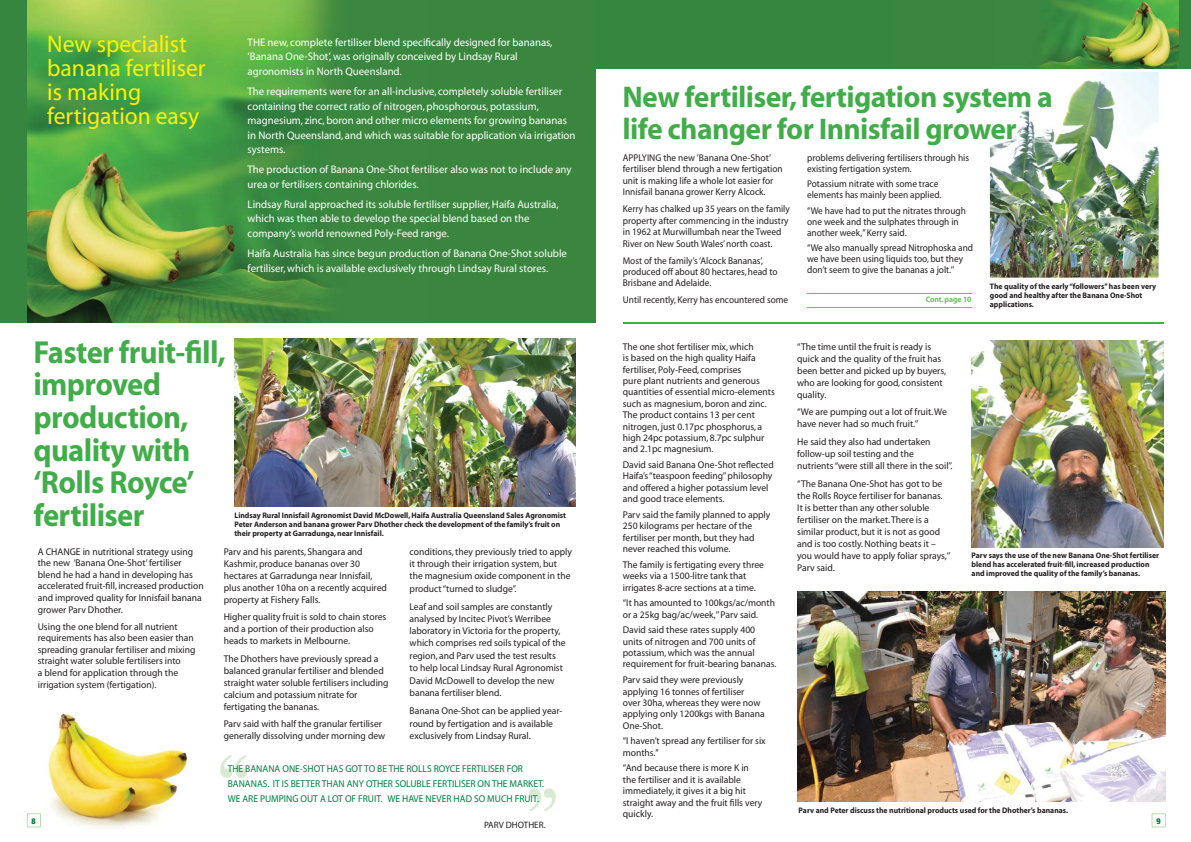
<style>
.page{position:relative;width:1191px;height:842px;background:#fff}
.page>*{position:absolute;margin:0;border:0;box-sizing:border-box;transform-origin:0 0}
.t1{font:100px "Bembo";color:#d8ebd2}
.t2{font:32px/32.5px "Myriad Headline";color:#41ad49;scale:.95 1}
.t3{font:30px/32px "Myriad Headline";color:#41ad49}
.t4{font:24px/24px "Myriad";color:#fff200}
.t5{font:11px/14.5px "Myriad";color:#fff}
.t6{font:10px/15px "Myriad";color:#00803f;scale:.95 1}
.t7{font:9.8px/11.4px "Myriad";color:#231f20}
.t8{font:9.8px/11.4px "Myriad";color:#231f20;scale:.95 1}
.t9{font:9.3px "Myriad";color:#231f20}
.t10{font:700 8px/9px "Myriad";color:#231f20;scale:.96 1}
.t11{font:8px "Myriad Headline";color:#6ec063}
.t12{font:900 condensed 8px "Helvetica Neue";color:#00803f}
</style>
<div class="page">
<img style="left:990px;top:72px;width:168px;height:206px">
<hr style="left:807px;top:293px;width:164px;height:1px;background:#6ec063">
<hr style="left:807px;top:307px;width:164px;height:1px;background:#6ec063">
<img style="left:36px;top:713px;width:151px;height:115px">
<img style="left:234px;top:338px;width:341px;height:168px">
<div style="left:0;top:0;width:595px;height:322px;background:#378640"></div>
<img style="left:27px;top:0;width:309px;height:322px">
<svg style="left:27px;top:814px;width:14px;height:13px"></svg>
<img style="left:971px;top:341px;width:192px;height:206px">
<img style="left:797px;top:591px;width:368px;height:210px">
<svg style="left:1151px;top:814px;width:14px;height:13px"></svg>
<div style="left:595px;top:0;width:596px;height:68px;background:#378640"></div>
<img style="left:1037px;top:0;width:141px;height:68px">
<hr style="left:623px;top:323px;width:540px;height:1px;background:#41ad49">
<h3 class="t4" style="left:47px;top:34px;width:160px">New specialist banana fertiliser is making fertigation easy</h3>
<p class="t5" style="left:248px;top:36px;width:306px">THE new, complete fertiliser blend specifically designed for bananas, ‘Banana One-Shot’, was originally conceived by Lindsay Rural agronomists in North Queensland.</p>
<p class="t5" style="left:248px;top:85px;width:329px">The requirements were for an all-inclusive, completely soluble fertiliser containing the correct ratio of nitrogen, phosphorous, potassium, magnesium, zinc, boron and other micro elements for growing bananas in North Queensland, and which was suitable for application via irrigation systems.</p>
<p class="t5" style="left:248px;top:163px;width:325px">The production of Banana One-Shot fertiliser also was not to include any urea or fertilisers containing chlorides.</p>
<p class="t5" style="left:248px;top:198px;width:312px">Lindsay Rural approached its soluble fertiliser supplier, Haifa Australia, which was then able to develop the special blend based on the company’s world renowned Poly-Feed range.</p>
<p class="t5" style="left:248px;top:247px;width:321px">Haifa Australia has since begun production of Banana One-Shot soluble fertiliser, which is available exclusively through Lindsay Rural stores.</p>
<h3 class="t3" style="left:623px;top:83px;width:431px">New fertiliser, fertigation system a life changer for Innisfail grower</h3>
<p class="t8" style="left:623px;top:153px;width:170px">APPLYING the new ‘Banana One-Shot’ fertiliser blend through a new fertigation unit is making life a whole lot easier for Innisfail banana grower Kerry Alcock.</p>
<p class="t8" style="left:623px;top:204px;width:177px">Kerry has chalked up 35 years on the family property after commencing in the industry in 1962 at Murwillumbah near the Tweed River on New South Wales’ north coast.</p>
<p class="t8" style="left:623px;top:255px;width:164px">Most of the family’s ‘Alcock Bananas’, produced off about 80 hectares, head to<br>Brisbane and Adelaide.</p>
<p class="t8" style="left:623px;top:295px;width:176px">Until recently, Kerry has encountered some</p>
<p class="t8" style="left:807px;top:153px;width:172px;line-height:11px">problems delivering fertilisers through his existing fertigation system.</p>
<p class="t8" style="left:807px;top:179px;width:143px;line-height:11px">Potassium nitrate with some trace elements has mainly been applied.</p>
<p class="t8" style="left:807px;top:206px;width:169px;line-height:11px">“We have had to put the nitrates through one week and the sulphates through in another week,’’ Kerry said.</p>
<p class="t8" style="left:807px;top:243px;width:176px;line-height:11px">“We also manually spread Nitrophoska and we have been using liquids too, but they don’t seem to give the bananas a jolt.’’</p>
<p class="t10" style="left:990px;top:282px;width:175px">The quality of the early “followers’’ has been very good and healthy after the Banana One-Shot applications.</p>
<p class="t11" style="left:925px;top:296px;width:47px">Cont. page 10</p>
<h2 class="t2" style="left:34px;top:339px;width:203px">Faster fruit-fill, improved production, quality with ‘Rolls Royce’ fertiliser</h2>
<p class="t7" style="left:623px;top:342px;width:153px">The one shot fertiliser mix, which<br>is based on the high quality Haifa fertiliser, Poly-Feed, comprises<br>pure plant nutrients and generous quantities of essential micro-elements such as magnesium, boron and zinc.<br>The product contains 13 per cent nitrogen, just 0.17pc phosphorus, a high 24pc potassium, 8.7pc sulphur and 2.1pc magnesium.</p>
<p class="t7" style="left:623px;top:460px;width:152px">David said Banana One-Shot reflected Haifa’s “teaspoon feeding’’ philosophy and offered a higher potassium level and good trace elements.</p>
<p class="t7" style="left:623px;top:510px;width:149px">Parv said the family planned to apply<br>250 kilograms per hectare of the fertiliser per month, but they had never reached this volume.</p>
<p class="t7" style="left:623px;top:559px;width:143px">The family is fertigating every three weeks via a 1500-litre tank that irrigates 8-acre sections at a time.</p>
<p class="t7" style="left:623px;top:598px;width:154px">“It has amounted to 100kgs/ac/month or a 25kg bag/ac/week,’’ Parv said.</p>
<p class="t7" style="left:623px;top:625px;width:155px">David said these rates supply 400 units of nitrogen and 700 units of potassium, which was the annual requirement for fruit-bearing bananas.</p>
<p class="t7" style="left:623px;top:675px;width:143px">Parv said they were previously applying 16 tonnes of fertiliser<br>over 30ha, whereas they were now applying only 1200kgs with Banana<br>One-Shot.</p>
<p class="t7" style="left:623px;top:736px;width:144px">“I haven’t spread any fertiliser for six months.’’</p>
<p class="t7" style="left:623px;top:763px;width:141px">“And because there is more K in the fertiliser and it is available immediately, it gives it a big hit straight away and the fruit fills very quickly.</p>
<p class="t10" style="left:234px;top:511px;width:347px">Lindsay Rural Innisfail Agronomist David McDowell, Haifa Australia Queensland Sales Agronomist<br>Peter Anderson and banana grower Parv Dhother check the development of the family’s fruit on their property at Garradunga, near Innisfail.</p>
<p class="t7" style="left:38px;top:546px;width:167px">A CHANGE in nutritional strategy using the new ‘Banana One-Shot’ fertiliser blend he had a hand in developing has accelerated fruit-fill, increased production and improved quality for Innisfail banana grower Parv Dhother.</p>
<p class="t7" style="left:38px;top:621px;width:159px">Using the one blend for all nutrient requirements has also been easier than spreading granular fertiliser and mixing straight water soluble fertilisers into<br>a blend for application through the irrigation system (fertigation).</p>
<p class="t7" style="left:224px;top:546px;width:165px;line-height:12px">Parv and his parents, Shangara and Kashmir, produce bananas over 30 hectares at Garradunga near Innisfail, plus another 10ha on a recently acquired property at Fishery Falls.</p>
<p class="t7" style="left:224px;top:612px;width:164px;line-height:12px">Higher quality fruit is sold to chain stores and a portion of their production also heads to markets in Melbourne.</p>
<p class="t7" style="left:224px;top:653px;width:166px;line-height:12px">The Dhothers have previously spread a balanced granular fertiliser and blended straight water soluble fertilisers including calcium and potassium nitrate for fertigating the bananas.</p>
<p class="t7" style="left:224px;top:719px;width:163px;line-height:12px">Parv said with half the granular fertiliser generally dissolving under morning dew</p>
<p class="t7" style="left:409px;top:546px;width:164px;line-height:12.3px">conditions, they previously tried to apply it through their irrigation system, but the magnesium oxide component in the product “turned to sludge’’.</p>
<p class="t7" style="left:409px;top:601px;width:158px;line-height:12.4px">Leaf and soil samples are constantly analysed by Incitec Pivot’s Werribee laboratory in Victoria for the property, which comprises red soils typical of the region, and Parv used the test results to help local Lindsay Rural Agronomist David McDowell to develop the new banana fertiliser blend.</p>
<p class="t7" style="left:409px;top:705px;width:154px;line-height:12.5px">Banana One-Shot can be applied year&shy;round by fertigation and is available exclusively from Lindsay Rural.</p>
<h1 class="t1" style="left:213px;top:754px;width:42px">‘‘</h1>
<p class="t6" style="left:228px;top:762px;width:334px">THE BANANA ONE-SHOT HAS GOT TO BE THE ROLLS ROYCE FERTILISER FOR<br>BANANAS. IT IS BETTER THAN ANY OTHER SOLUBLE FERTILISER ON THE MARKET.<br>WE ARE PUMPING OUT A LOT OF FRUIT. WE HAVE NEVER HAD SO MUCH FRUIT.</p>
<p class="t9" style="left:484px;top:822px;width:63px">PARV DHOTHER.</p>
<h1 class="t1" style="left:562px;top:813px;width:42px;rotate:-180deg">‘‘</h1>
<p class="t12" style="left:32px;top:816px;width:6px">8</p>
<p class="t7" style="left:797px;top:341px;width:150px;line-height:12px">“The time until the fruit is ready is quick and the quality of the fruit has been better and picked up by buyers, who are looking for good, consistent quality.</p>
<p class="t7" style="left:797px;top:407px;width:151px;line-height:12px">“We are pumping out a lot of fruit. We have never had so much fruit.’’</p>
<p class="t7" style="left:797px;top:437px;width:157px;line-height:12px">He said they also had undertaken follow-up soil testing and the nutrients “were still all there in the soil’’.</p>
<p class="t7" style="left:797px;top:478px;width:155px;line-height:12px">“The Banana One-Shot has got to be the Rolls Royce fertiliser for bananas.<br>It is better than any other soluble fertiliser on the market. There is a similar product, but it is not as good and is too costly. Nothing beats it – you would have to apply foliar sprays,’’ Parv said.</p>
<p class="t10" style="left:971px;top:551px;width:197px">Parv says the use of the new Banana One-Shot fertiliser blend has accelerated fruit-fill, increased production and improved the quality of the family’s bananas.</p>
<p class="t10" style="left:798px;top:806px;width:282px">Parv and Peter discuss the nutritional products used for the Dhother’s bananas.</p>
<p class="t12" style="left:1156px;top:816px;width:6px">9</p>
</div>
